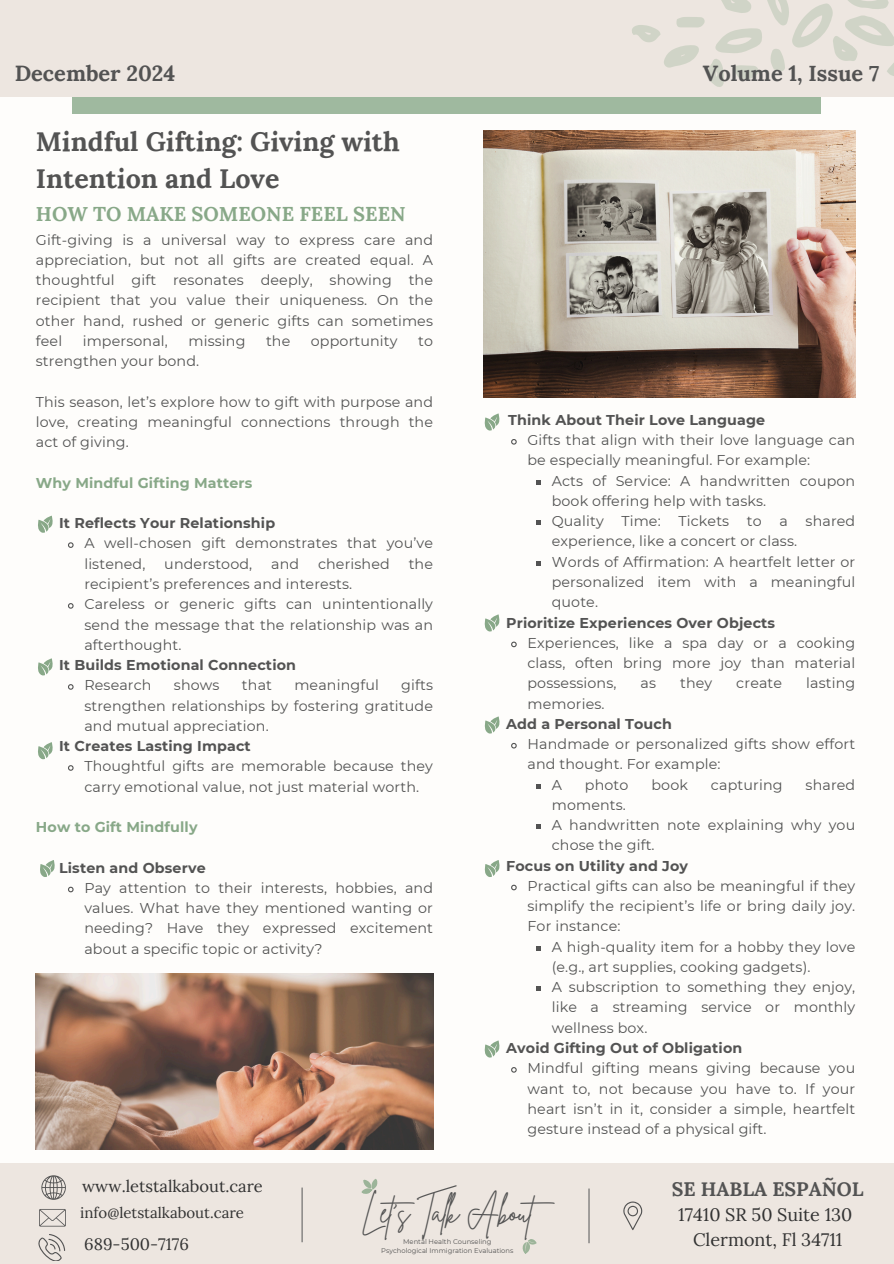
<style>
.page{position:relative;width:894px;height:1264px;background:#fff}
.page>*{position:absolute;margin:0;border:0;box-sizing:border-box;transform-origin:0 0}
.t1{font:30.6px "Brittany Signature";letter-spacing:-.03em;color:#535353}
.t2{font:700 26.85px/37.2px "Lora";color:#535353}
.t3{font:700 21.75px "Lora";color:#535353}
.t4{font:700 19.95px "Lora";color:#88a888}
.t5{font:700 19.5px "Lora";color:#535353}
.t6{font:18px/24.8px "Lora";color:#323232;text-align:center}
.t7{font:16.5px "Lora";color:#323232}
.t8{font:15px "Lora";color:#323232}
.t9{font:14.25px/20.2px "Montserrat";letter-spacing:.01em;color:#535353;text-align:justify}
.t10{font:700 14.25px "Montserrat";letter-spacing:.01em;color:#535353}
.t11{font:700 14.25px "Montserrat";letter-spacing:.01em;color:#88a888}
.t12{font:6.75px/9px "Montserrat";color:#535353;text-align:center}
</style>
<div class="page">
<div style="left:0;top:0;width:893px;height:1263px;background:#fefdfb"></div>
<img style="left:483px;top:130px;width:372px;height:267px">
<div style="left:0;top:1163px;width:893px;height:100px;background:#ede6e0"></div>
<div style="left:73px;top:33px;width:747px;height:81px;background:#9fb99f"></div>
<div style="left:0;top:0;width:893px;height:96px;background:#ede6e0"></div>
<svg style="left:39px;top:1209px;width:27px;height:17px"></svg>
<svg style="left:38px;top:1234px;width:27px;height:26px"></svg>
<svg style="left:623px;top:1201px;width:19px;height:29px"></svg>
<svg style="left:41px;top:1175px;width:25px;height:24px"></svg>
<svg style="left:361px;top:1179px;width:17px;height:15px"></svg>
<svg style="left:522px;top:1239px;width:15px;height:15px"></svg>
<hr style="left:588px;top:1188px;width:1px;height:55px;background:#666">
<hr style="left:301px;top:1187px;width:1px;height:55px;background:#666">
<svg style="left:632px;top:0;width:261px;height:87px"></svg>
<svg style="left:484px;top:413px;width:16px;height:18px"></svg>
<svg style="left:484px;top:614px;width:16px;height:18px"></svg>
<svg style="left:484px;top:716px;width:16px;height:18px"></svg>
<img style="left:36px;top:973px;width:398px;height:176px">
<svg style="left:511px;top:439px;width:6px;height:6px"></svg>
<svg style="left:536px;top:480px;width:4px;height:4px"></svg>
<svg style="left:536px;top:520px;width:4px;height:5px"></svg>
<svg style="left:536px;top:561px;width:4px;height:4px"></svg>
<svg style="left:511px;top:641px;width:6px;height:7px"></svg>
<svg style="left:511px;top:742px;width:6px;height:7px"></svg>
<svg style="left:536px;top:784px;width:4px;height:4px"></svg>
<svg style="left:536px;top:824px;width:4px;height:5px"></svg>
<svg style="left:511px;top:884px;width:6px;height:7px"></svg>
<svg style="left:536px;top:946px;width:4px;height:4px"></svg>
<svg style="left:536px;top:986px;width:4px;height:5px"></svg>
<svg style="left:511px;top:1067px;width:6px;height:6px"></svg>
<svg style="left:68px;top:542px;width:6px;height:6px"></svg>
<svg style="left:68px;top:603px;width:6px;height:6px"></svg>
<svg style="left:68px;top:684px;width:6px;height:6px"></svg>
<svg style="left:68px;top:765px;width:6px;height:6px"></svg>
<svg style="left:68px;top:886px;width:6px;height:7px"></svg>
<svg style="left:484px;top:1040px;width:16px;height:18px"></svg>
<svg style="left:484px;top:860px;width:16px;height:17px"></svg>
<svg style="left:40px;top:860px;width:15px;height:17px"></svg>
<svg style="left:38px;top:658px;width:15px;height:18px"></svg>
<svg style="left:38px;top:515px;width:15px;height:18px"></svg>
<svg style="left:38px;top:742px;width:15px;height:17px"></svg>
<p class="t3" style="left:15px;top:59px;width:162px">December 2024</p>
<p class="t3" style="left:702px;top:59px;width:178px">Volume 1, Issue 7</p>
<h6 class="t2" style="left:36px;top:123px;width:365px">Mindful Gifting: Giving with<br>Intention and Love</h6>
<p class="t4" style="left:36px;top:200px;width:371px">HOW TO MAKE SOMEONE FEEL SEEN</p>
<p class="t9" style="left:36px;top:229px;width:398px">Gift-giving is a universal way to express care and appreciation, but not all gifts are created equal. A thoughtful gift resonates deeply, showing the recipient that you value their uniqueness. On the other hand, rushed or generic gifts can sometimes feel</p>
<p class="t9" style="left:83px;top:330px;width:87px">impersonal,</p>
<p class="t9" style="left:188px;top:330px;width:58px">missing</p>
<p class="t9" style="left:266px;top:330px;width:26px">the</p>
<p class="t9" style="left:311px;top:330px;width:88px">opportunity</p>
<p class="t9" style="left:418px;top:330px;width:16px">to</p>
<p class="t9" style="left:36px;top:351px;width:165px">strengthen your bond.</p>
<p class="t9" style="left:36px;top:391px;width:398px">This season, let’s explore how to gift with purpose and love, creating meaningful connections through the act of giving.</p>
<p class="t11" style="left:36px;top:474px;width:218px">Why Mindful Gifting Matters</p>
<h6 class="t10" style="left:59px;top:514px;width:217px">It Reflects Your Relationship</h6>
<p class="t9" style="left:84px;top:533px;width:350px">A well-chosen gift demonstrates that you’ve listened,</p>
<p class="t9" style="left:164px;top:553px;width:89px">understood,</p>
<p class="t9" style="left:271px;top:553px;width:29px">and</p>
<p class="t9" style="left:318px;top:553px;width:73px">cherished</p>
<p class="t9" style="left:408px;top:553px;width:26px">the</p>
<p class="t9" style="left:84px;top:573px;width:269px">recipient’s preferences and interests.</p>
<p class="t9" style="left:84px;top:594px;width:350px">Careless or generic gifts can unintentionally send the message that the relationship was an afterthought.</p>
<p class="t10" style="left:59px;top:656px;width:238px">It Builds Emotional Connection</p>
<p class="t9" style="left:84px;top:675px;width:69px">Research</p>
<p class="t9" style="left:174px;top:675px;width:47px">shows</p>
<p class="t9" style="left:242px;top:675px;width:32px">that</p>
<p class="t9" style="left:294px;top:675px;width:86px">meaningful</p>
<p class="t9" style="left:84px;top:675px;width:350px;text-indent:317px">gifts strengthen relationships by fostering gratitude and mutual appreciation.</p>
<h6 class="t10" style="left:59px;top:737px;width:193px">It Creates Lasting Impact</h6>
<p class="t9" style="left:84px;top:756px;width:350px">Thoughtful gifts are memorable because they carry emotional value, not just material worth.</p>
<h6 class="t11" style="left:36px;top:818px;width:163px">How to Gift Mindfully</h6>
<p class="t10" style="left:59px;top:858px;width:148px">Listen and Observe</p>
<p class="t9" style="left:84px;top:877px;width:350px">Pay attention to their interests, hobbies, and values. What have they mentioned wanting or needing? Have they expressed excitement about a specific topic or activity?</p>
<h2 class="t10" style="left:508px;top:411px;width:258px">Think About Their Love Language</h2>
<p class="t9" style="left:527px;top:430px;width:329px">Gifts that align with their love language can be especially meaningful. For example:</p>
<h3 class="t9" style="left:551px;top:470px;width:305px">Acts of Service: A handwritten coupon book offering help with tasks.</h3>
<p class="t9" style="left:551px;top:511px;width:305px">Quality Time: Tickets to a shared experience, like a concert or class.</p>
<p class="t9" style="left:551px;top:551px;width:305px">Words of Affirmation: A heartfelt letter or personalized item with a meaningful quote.</p>
<h6 class="t10" style="left:506px;top:613px;width:270px">Prioritize Experiences Over Objects</h6>
<h6 class="t9" style="left:527px;top:632px;width:329px">Experiences, like a spa day or a cooking class, often bring more joy than material possessions,</h6>
<h6 class="t9" style="left:640px;top:673px;width:17px">as</h6>
<h6 class="t9" style="left:680px;top:673px;width:34px">they</h6>
<h6 class="t9" style="left:736px;top:673px;width:47px">create</h6>
<h6 class="t9" style="left:806px;top:673px;width:51px">lasting</h6>
<h6 class="t9" style="left:527px;top:693px;width:79px">memories.</h6>
<p class="t10" style="left:506px;top:715px;width:167px">Add a Personal Touch</p>
<p class="t9" style="left:527px;top:733px;width:329px">Handmade or personalized gifts show effort and thought. For example:</p>
<h6 class="t9" style="left:551px;top:774px;width:12px">A</h6>
<h6 class="t9" style="left:584px;top:774px;width:45px">photo</h6>
<h6 class="t9" style="left:651px;top:774px;width:38px">book</h6>
<h6 class="t9" style="left:710px;top:774px;width:73px">capturing</h6>
<h6 class="t9" style="left:805px;top:774px;width:51px">shared</h6>
<h6 class="t9" style="left:551px;top:794px;width:76px">moments.</h6>
<p class="t9" style="left:551px;top:814px;width:305px">A handwritten note explaining why you chose the gift.</p>
<h6 class="t10" style="left:506px;top:856px;width:183px">Focus on Utility and Joy</h6>
<p class="t9" style="left:527px;top:875px;width:329px">Practical gifts can also be meaningful if they simplify the recipient’s life or bring daily joy.<br>For instance:</p>
<h6 class="t9" style="left:551px;top:936px;width:305px">A high-quality item for a hobby they love (e.g., art supplies, cooking gadgets).</h6>
<h6 class="t9" style="left:551px;top:976px;width:305px">A subscription to something they enjoy, like a streaming service or monthly wellness box.</h6>
<p class="t10" style="left:506px;top:1039px;width:237px">Avoid Gifting Out of Obligation</p>
<p class="t9" style="left:527px;top:1057px;width:329px">Mindful gifting means giving because you want to, not because you have to. If your heart isn’t in it, consider a simple, heartfelt gesture instead of a physical gift.</p>
<p class="t7" style="left:82px;top:1175px;width:182px">www.letstalkabout.care</p>
<p class="t8" style="left:80px;top:1203px;width:165px">info@letstalkabout.care</p>
<h6 class="t7" style="left:84px;top:1233px;width:106px">689-500-7176</h6>
<h4 class="t1" style="left:361px;top:1191px;width:203px">Let’s Talk About</h4>
<p class="t12" style="left:381px;top:1236px;width:134px">Mental Health Counseling<br>Psychological Immigration Evaluations</p>
<p class="t5" style="left:671px;top:1176px;width:193px">SE HABLA ESPAÑOL</p>
<p class="t6" style="left:678px;top:1202px;width:176px">17410 SR 50 Suite 130<br>Clermont, Fl 34711</p>
</div>
